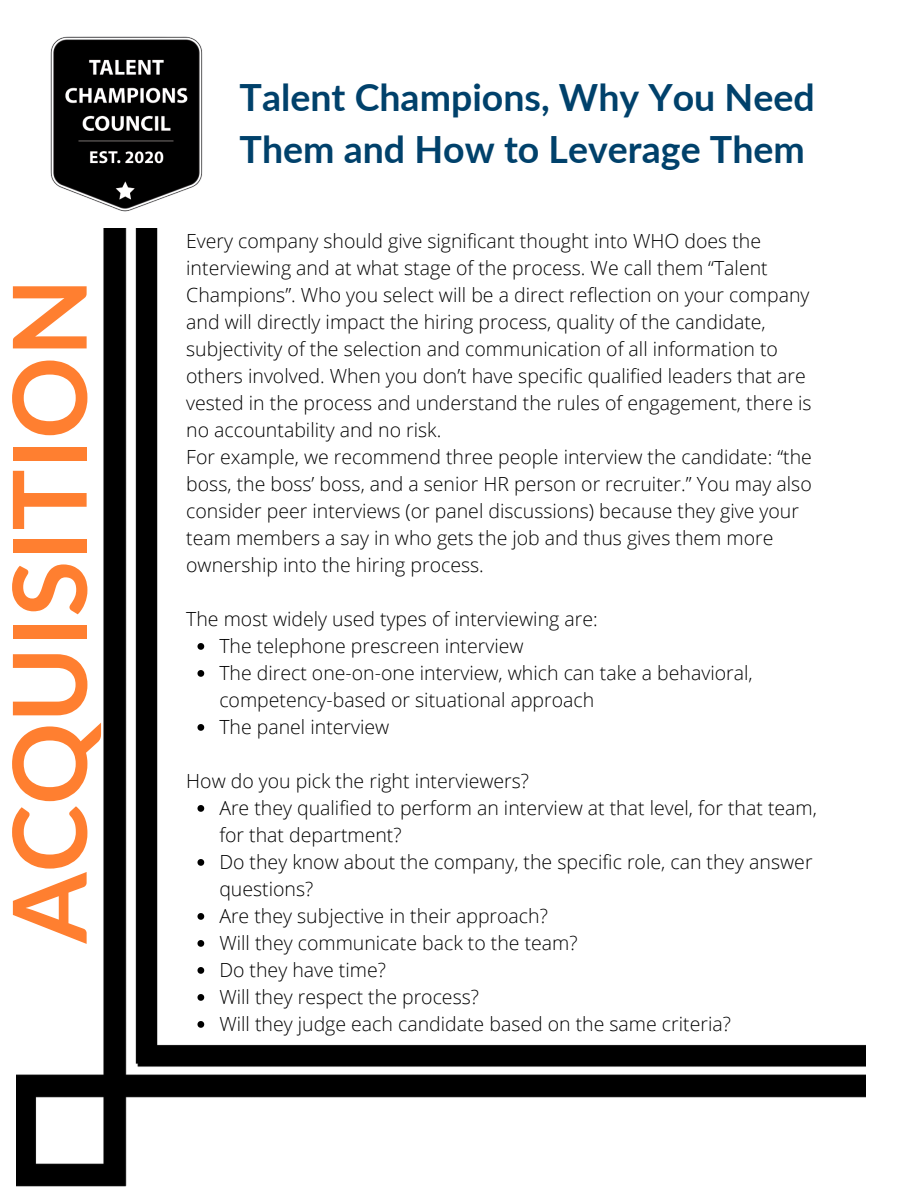
<style>
.page{position:relative;width:918px;height:1188px;background:#fff}
.page>*{position:absolute;margin:0;border:0;box-sizing:border-box;transform-origin:0 0}
.t1{font:700 102px "Lato";color:#ff7f30}
.t2{font:700 37.5px/51.8px "Lato";color:#00416b}
.t3{font:300 19.5px/27px "Open Sans";color:#000}
</style>
<div class="page">
<img style="left:17px;top:229px;width:848px;height:957px">
<img style="left:50px;top:36px;width:153px;height:193px">
<svg style="left:197px;top:643px;width:7px;height:7px"></svg>
<svg style="left:197px;top:670px;width:7px;height:7px"></svg>
<svg style="left:197px;top:724px;width:7px;height:7px"></svg>
<svg style="left:197px;top:805px;width:7px;height:7px"></svg>
<svg style="left:197px;top:859px;width:7px;height:7px"></svg>
<svg style="left:197px;top:913px;width:7px;height:7px"></svg>
<svg style="left:197px;top:940px;width:7px;height:7px"></svg>
<svg style="left:197px;top:967px;width:7px;height:7px"></svg>
<svg style="left:197px;top:994px;width:7px;height:7px"></svg>
<svg style="left:197px;top:1021px;width:7px;height:7px"></svg>
<p class="t1" style="left:-14px;top:943px;width:667px;rotate:-90deg">ACQUISITION</p>
<p class="t2" style="left:240px;top:71px;width:577px">Talent Champions, Why You Need<br>Them and How to Leverage Them</p>
<p class="t3" style="left:186px;top:227px;width:627px">Every company should give significant thought into WHO does the interviewing and at what stage of the process. We call them “Talent Champions”. Who you select will be a direct reflection on your company and will directly impact the hiring process, quality of the candidate, subjectivity of the selection and communication of all information to others involved. When you don’t have specific qualified leaders that are vested in the process and understand the rules of engagement, there is no accountability and no risk.</p>
<p class="t3" style="left:186px;top:443px;width:627px">For example, we recommend three people interview the candidate: “the boss, the boss’ boss, and a senior HR person or recruiter.” You may also consider peer interviews (or panel discussions) because they give your team members a say in who gets the job and thus gives them more ownership into the hiring process.</p>
<p class="t3" style="left:186px;top:605px;width:413px">The most widely used types of interviewing are:</p>
<p class="t3" style="left:219px;top:632px;width:306px">The telephone prescreen interview</p>
<p class="t3" style="left:219px;top:659px;width:535px">The direct one-on-one interview, which can take a behavioral, competency-based or situational approach</p>
<p class="t3" style="left:219px;top:713px;width:171px">The panel interview</p>
<p class="t3" style="left:186px;top:767px;width:344px">How do you pick the right interviewers?</p>
<p class="t3" style="left:219px;top:794px;width:599px">Are they qualified to perform an interview at that level, for that team, for that department?</p>
<p class="t3" style="left:219px;top:848px;width:595px">Do they know about the company, the specific role, can they answer questions?</p>
<p class="t3" style="left:219px;top:902px;width:330px">Are they subjective in their approach?</p>
<p class="t3" style="left:219px;top:929px;width:360px">Will they communicate back to the team?</p>
<p class="t3" style="left:219px;top:956px;width:168px">Do they have time?</p>
<p class="t3" style="left:219px;top:983px;width:261px">Will they respect the process?</p>
<p class="t3" style="left:219px;top:1010px;width:513px">Will they judge each candidate based on the same criteria?</p>
</div>
